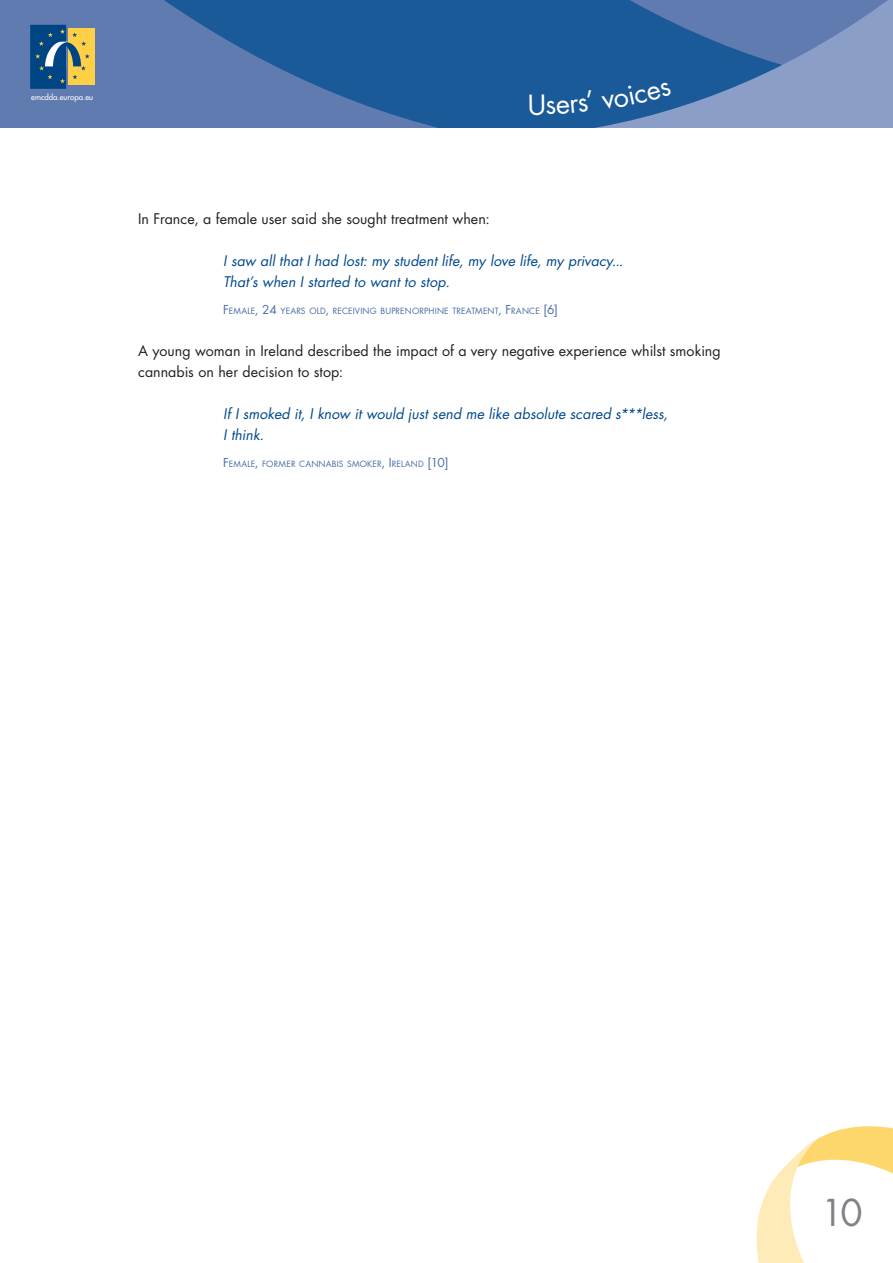
<style>
.page{position:relative;width:893px;height:1263px;background:#fff}
.page>*{position:absolute;margin:0;border:0;box-sizing:border-box;transform-origin:0 0}
.t1{font:36px "Futura";color:#808285}
._04-Texto_cita{font:italic 14.25px/21px "Futura";color:#004a8d}
._03-Texto_general{font:14.25px/21px "Futura";letter-spacing:.005em;color:#231f20}
._05-Texto_cita_firma{font:8.4px "Futura";letter-spacing:.02em;color:#476da6}
.t2{font:7.8px "Futura";color:#fff}
.s1{font-size:12px}
</style>
<div class="page">
<svg style="left:0;top:0;width:496px;height:128px;background:#3f6ba5"></svg>
<svg style="left:496px;top:0;width:397px;height:128px;background:#4c76ac"></svg>
<div style="left:68px;top:29px;width:26px;height:56px;background:#ffcf45"></div>
<svg style="left:30px;top:25px;width:60px;height:64px"></svg>
<svg style="left:756px;top:1126px;width:137px;height:137px"></svg>
<div style="left:529px;top:90px;width:63px;height:25px;background:#1a5a99"></div>
<div style="left:602px;top:82px;width:70px;height:28px;background:#1a5a99"></div>
<p class="t2" style="left:31px;top:92px;width:63px">emcdda.europa.eu</p>
<p class="_03-Texto_general" style="left:138px;top:208px;width:353px">In France, a female user said she sought treatment when:</p>
<p class="_04-Texto_cita" style="left:223px;top:250px;width:401px">I saw all that I had lost: my student life, my love life, my privacy...<br>That’s when I started to want to stop.</p>
<p class="_05-Texto_cita_firma" style="left:223px;top:305px;width:336px"><span class="s1">F</span>EMALE<span class="s1">, 24</span> YEARS OLD<span class="s1">,</span> RECEIVING BUPRENORPHINE TREATMENT<span class="s1">, F</span>RANCE <span class="s1">[6]</span></p>
<p class="_03-Texto_general" style="left:138px;top:340px;width:584px">A young woman in Ireland described the impact of a very negative experience whilst smoking cannabis on her decision to stop:</p>
<p class="_04-Texto_cita" style="left:223px;top:403px;width:446px">If I smoked it, I know it would just send me like absolute scared s***less,<br>I think.</p>
<p class="_05-Texto_cita_firma" style="left:223px;top:458px;width:227px"><span class="s1">F</span>EMALE<span class="s1">,</span> FORMER CANNABIS SMOKER<span class="s1">, I</span> RELAND <span class="s1">[10]</span></p>
<h1 class="t1" style="left:821px;top:1188px;width:43px">10</h1>
</div>
